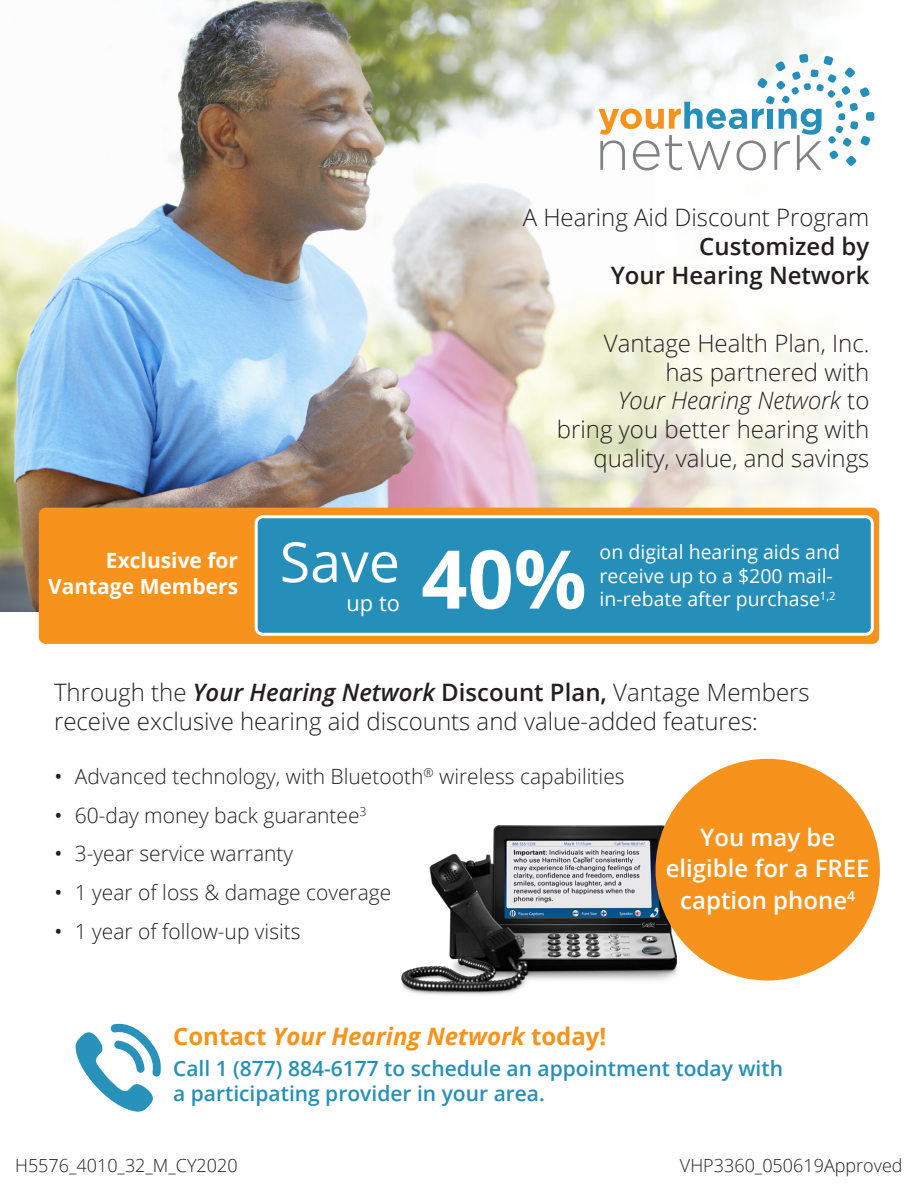
<style>
.page{position:relative;width:918px;height:1188px;background:#fff}
.page>*{position:absolute;margin:0;border:0;box-sizing:border-box;transform-origin:0 0}
.t1{font:700 81px "Open Sans";color:#fff}
.t2{font:55.5px "Open Sans";color:#fff}
.t3{font:300 24px/28.8px "Open Sans";color:#231f20}
.t4{font:600 24px/31.5px "Open Sans";color:#fff;text-align:center}
.t5{font:italic 700 24px "Open Sans";color:#f7931d}
.t6{font:600 24px "Open Sans";color:#231f20}
.t7{font:21.9px "Open Sans";color:#fff}
.t8{font:300 21px "Open Sans";color:#231f20}
.t9{font:600 21px/25.5px "Open Sans";color:#268fb9}
.t10{font:700 21px/25.2px "Open Sans";color:#fff;text-align:right}
.t11{font:19.5px/23.4px "Open Sans";color:#fff}
.t12{font:300 18px "Open Sans";color:#231f20}
.s1{font-style:italic}
.s2{font-weight:600;font-style:italic}
.s3{font-weight:600}
.s4{font-weight:400}
.s5{font-style:normal}
</style>
<div class="page">
<img style="left:1px;top:0;width:862px;height:611px">
<svg style="left:598px;top:54px;width:276px;height:117px"></svg>
<svg style="left:75px;top:1023px;width:86px;height:89px"></svg>
<div style="left:39px;top:508px;width:840px;height:136px;background:#f7931d;border-radius:7px"></div>
<div style="left:256px;top:517px;width:616px;height:117px;background:#268fb9;border-radius:7px"></div>
<div style="left:255px;top:515px;width:619px;height:121px;border:3px solid #fff;border-radius:7px"></div>
<img style="left:401px;top:816px;width:280px;height:179px">
<div style="left:656px;top:759px;width:224px;height:222px;background:#f7931d;border-radius:50%"></div>
<p class="t3" style="left:523px;top:202px;width:348px">A Hearing Aid Discount Program</p>
<p class="t6" style="left:699px;top:230px;width:172px">Customized by</p>
<p class="t6" style="left:611px;top:259px;width:260px">Your Hearing Network</p>
<p class="t3" style="left:557px;top:328px;width:314px;text-align:right">Vantage Health Plan, Inc.<br>has partnered with<br><span class="s1">Your Hearing Network</span> to bring you better hearing with quality, value, and savings</p>
<p class="t10" style="left:48px;top:548px;width:192px">Exclusive for<br>Vantage Members</p>
<p class="t2" style="left:280px;top:524px;width:122px">Save</p>
<p class="t7" style="left:346px;top:588px;width:55px">up to</p>
<p class="t1" style="left:421px;top:522px;width:167px">40%</p>
<p class="t11" style="left:600px;top:540px;width:242px">on digital hearing aids and</p>
<p class="t11" style="left:600px;top:564px;width:238px">receive up to a $200 mail&shy;in-rebate after purchase<sup>1,2</sup></p>
<p class="t3" style="left:54px;top:677px;width:757px">Through the <span class="s2">Your Hearing Network</span> <span class="s3">Discount Plan,</span> Vantage Members receive exclusive hearing aid discounts and value-added features:</p>
<p class="t8" style="left:55px;top:762px;width:572px"><span class="s4">•</span> Advanced technology, with Bluetooth<sup>®</sup> wireless capabilities</p>
<p class="t8" style="left:55px;top:801px;width:314px"><span class="s4">•</span> 60-day money back guarantee<sup>3</sup></p>
<p class="t8" style="left:55px;top:839px;width:240px"><span class="s4">•</span> 3-year service warranty</p>
<p class="t8" style="left:55px;top:878px;width:338px"><span class="s4">•</span> 1 year of loss &amp; damage coverage</p>
<p class="t8" style="left:55px;top:917px;width:248px"><span class="s4">•</span> 1 year of follow-up visits</p>
<p class="t4" style="left:666px;top:821px;width:205px">You may be eligible for a FREE caption phone<sup>4</sup></p>
<p class="t5" style="left:173px;top:1019px;width:435px"><span class="s5">Contact</span> Your Hearing Network <span class="s5">today!</span></p>
<p class="t9" style="left:173px;top:1055px;width:611px">Call 1 (877) 884-6177 to schedule an appointment today with a participating provider in your area.</p>
<p class="t12" style="left:15px;top:1154px;width:224px">H5576_4010_32_M_CY2020</p>
<p class="t12" style="left:680px;top:1154px;width:224px">VHP3360_050619Approved</p>
</div>
